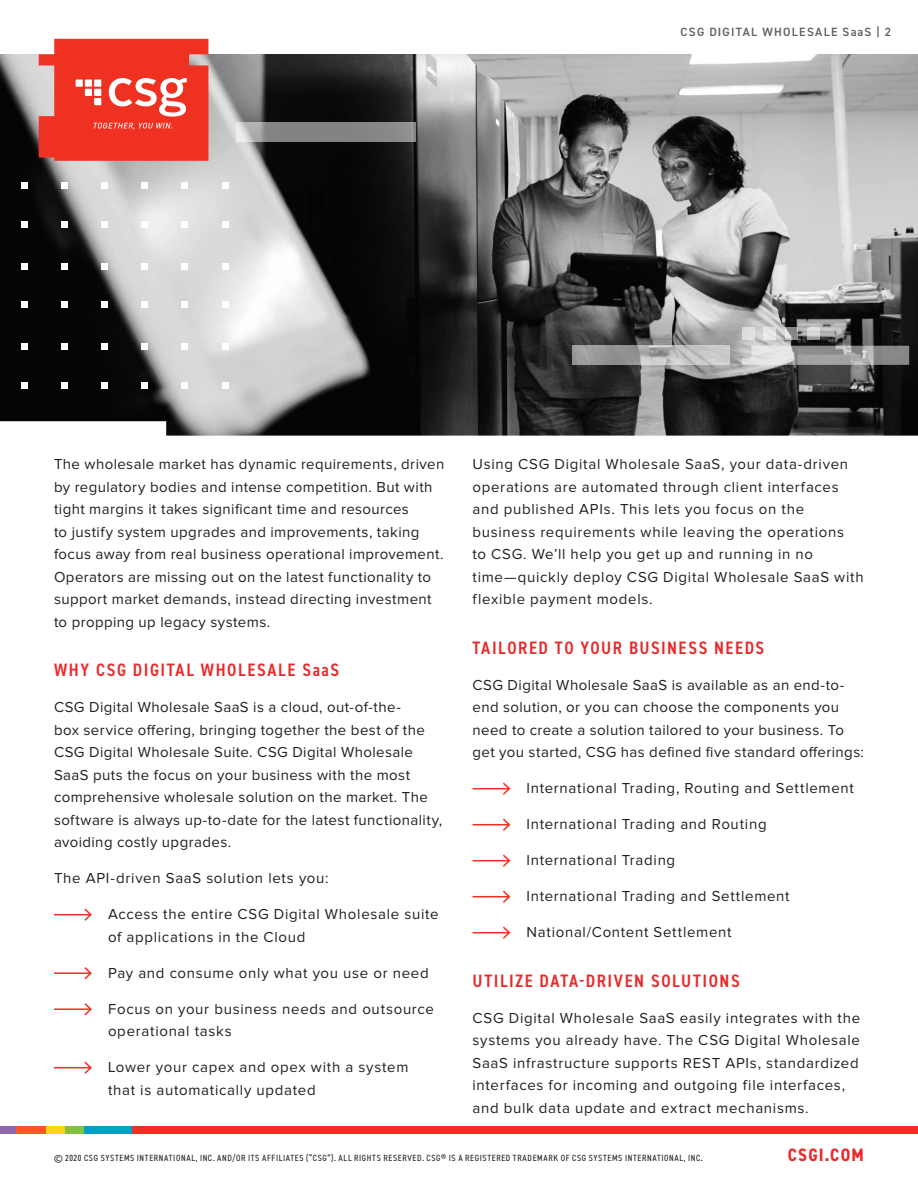
<style>
.page{position:relative;width:918px;height:1188px;background:#fff}
.page>*{position:absolute;margin:0;border:0;box-sizing:border-box;transform-origin:0 0}
.t1{font:600 condensed 18px "DIN2014";letter-spacing:.085em;color:#e9292a}
.t2{font:700 condensed 18px "DIN2014";letter-spacing:.07em;color:#e9292a}
.t3{font:15px/22.5px "Proxima Nova";letter-spacing:.04em;color:#231f20}
.t4{font:600 12px "DIN2014";letter-spacing:.11em;color:#5f5f62}
.t5{font:condensed 9px "DIN2014";letter-spacing:.07em;color:#231f20}
</style>
<div class="page">
<img style="left:0;top:54px;width:918px;height:382px">
<svg style="left:21px;top:182px;width:6px;height:6px"></svg>
<div style="left:61px;top:182px;width:7px;height:6px;background:#fff"></div>
<div style="left:101px;top:182px;width:7px;height:6px;background:#fff"></div>
<div style="left:141px;top:182px;width:7px;height:6px;background:#fff"></div>
<svg style="left:182px;top:182px;width:6px;height:6px"></svg>
<svg style="left:222px;top:182px;width:6px;height:6px"></svg>
<svg style="left:21px;top:221px;width:6px;height:6px"></svg>
<div style="left:61px;top:221px;width:7px;height:6px;background:#fff"></div>
<div style="left:101px;top:221px;width:7px;height:6px;background:#fff"></div>
<div style="left:141px;top:221px;width:7px;height:6px;background:#fff"></div>
<svg style="left:182px;top:221px;width:6px;height:6px"></svg>
<svg style="left:222px;top:221px;width:6px;height:6px"></svg>
<div style="left:21px;top:263px;width:6px;height:7px;background:#fff"></div>
<div style="left:61px;top:263px;width:7px;height:7px;background:#fff"></div>
<div style="left:101px;top:263px;width:7px;height:7px;background:#fff"></div>
<div style="left:141px;top:263px;width:7px;height:7px;background:#fff"></div>
<div style="left:182px;top:263px;width:6px;height:7px;background:#fff"></div>
<div style="left:222px;top:263px;width:6px;height:7px;background:#fff"></div>
<div style="left:21px;top:301px;width:6px;height:7px;background:#fff"></div>
<div style="left:61px;top:301px;width:7px;height:7px;background:#fff"></div>
<div style="left:101px;top:301px;width:7px;height:7px;background:#fff"></div>
<div style="left:141px;top:301px;width:7px;height:7px;background:#fff"></div>
<div style="left:182px;top:301px;width:6px;height:7px;background:#fff"></div>
<div style="left:222px;top:301px;width:6px;height:7px;background:#fff"></div>
<div style="left:21px;top:343px;width:6px;height:7px;background:#fff"></div>
<div style="left:61px;top:343px;width:7px;height:7px;background:#fff"></div>
<div style="left:101px;top:343px;width:7px;height:7px;background:#fff"></div>
<div style="left:141px;top:343px;width:7px;height:7px;background:#fff"></div>
<div style="left:182px;top:343px;width:6px;height:7px;background:#fff"></div>
<div style="left:222px;top:343px;width:6px;height:7px;background:#fff"></div>
<div style="left:21px;top:382px;width:6px;height:7px;background:#fff"></div>
<div style="left:61px;top:382px;width:7px;height:7px;background:#fff"></div>
<div style="left:101px;top:382px;width:7px;height:7px;background:#fff"></div>
<div style="left:141px;top:382px;width:7px;height:7px;background:#fff"></div>
<div style="left:182px;top:382px;width:6px;height:7px;background:#fff"></div>
<div style="left:222px;top:382px;width:6px;height:7px;background:#fff"></div>
<svg style="left:236px;top:122px;width:180px;height:20px;background:#8e8f8e"></svg>
<svg style="left:572px;top:346px;width:157px;height:19px;background:#adadad"></svg>
<svg style="left:742px;top:346px;width:167px;height:19px;background:#adadad"></svg>
<div style="left:742px;top:328px;width:12px;height:12px;background:#dfdfdf"></div>
<div style="left:764px;top:328px;width:12px;height:12px;background:#e7e7e7"></div>
<svg style="left:785px;top:328px;width:13px;height:12px"></svg>
<svg style="left:807px;top:328px;width:12px;height:12px"></svg>
<svg style="left:54px;top:909px;width:38px;height:12px"></svg>
<svg style="left:54px;top:967px;width:38px;height:12px"></svg>
<svg style="left:54px;top:1003px;width:38px;height:12px"></svg>
<svg style="left:54px;top:1062px;width:38px;height:12px"></svg>
<svg style="left:472px;top:783px;width:38px;height:12px"></svg>
<svg style="left:472px;top:819px;width:38px;height:12px"></svg>
<svg style="left:472px;top:855px;width:38px;height:12px"></svg>
<svg style="left:472px;top:891px;width:38px;height:12px"></svg>
<svg style="left:472px;top:927px;width:38px;height:12px"></svg>
<div style="left:0;top:1127px;width:918px;height:7px;background:#ef3122"></div>
<div style="left:83px;top:1127px;width:49px;height:7px;background:#00a3c7"></div>
<div style="left:65px;top:1127px;width:18px;height:7px;background:#81c340"></div>
<div style="left:46px;top:1127px;width:19px;height:7px;background:#fad70f"></div>
<div style="left:15px;top:1127px;width:31px;height:7px;background:#f25b21"></div>
<div style="left:0;top:1127px;width:15px;height:7px;background:#9065ab"></div>
<svg style="left:39px;top:39px;width:169px;height:122px;background:#ee4b3e"></svg>
<p class="t4" style="left:680px;top:24px;width:212px">CSG DIGITAL WHOLESALE SaaS | 2</p>
<p class="t3" style="left:473px;top:454px;width:393px">Using CSG Digital Wholesale SaaS, your data-driven operations are automated through client interfaces and published APIs. This lets you focus on the business requirements while leaving the operations<br>to CSG. We’ll help you get up and running in no time—quickly deploy CSG Digital Wholesale SaaS with flexible payment models.</p>
<p class="t1" style="left:473px;top:636px;width:293px">TAILORED TO YOUR BUSINESS NEEDS</p>
<p class="t3" style="left:472px;top:674px;width:393px">CSG Digital Wholesale SaaS is available as an end-to&shy;end solution, or you can choose the components you need to create a solution tailored to your business. To get you started, CSG has defined five standard offerings:</p>
<p class="t3" style="left:527px;top:778px;width:329px">International Trading, Routing and Settlement</p>
<p class="t3" style="left:527px;top:814px;width:242px">International Trading and Routing</p>
<p class="t3" style="left:527px;top:850px;width:150px">International Trading</p>
<p class="t3" style="left:527px;top:886px;width:265px">International Trading and Settlement</p>
<p class="t3" style="left:527px;top:922px;width:207px">National/Content Settlement</p>
<p class="t1" style="left:473px;top:969px;width:269px">UTILIZE DATA-DRIVEN SOLUTIONS</p>
<p class="t3" style="left:472px;top:1007px;width:389px">CSG Digital Wholesale SaaS easily integrates with the systems you already have. The CSG Digital Wholesale SaaS infrastructure supports REST APIs, standardized interfaces for incoming and outgoing file interfaces, and bulk data update and extract mechanisms.</p>
<p class="t5" style="left:54px;top:1152px;width:650px">© 2020 CSG SYSTEMS INTERNATIONAL, INC. AND/OR ITS AFFILIATES (“CSG”). ALL RIGHTS RESERVED. CSG® IS A REGISTERED TRADEMARK OF CSG SYSTEMS INTERNATIONAL, INC.</p>
<p class="t2" style="left:788px;top:1143px;width:78px">CSGI.COM</p>
<p class="t3" style="left:54px;top:454px;width:392px">The wholesale market has dynamic requirements, driven by regulatory bodies and intense competition. But with tight margins it takes significant time and resources<br>to justify system upgrades and improvements, taking focus away from real business operational improvement.<br>Operators are missing out on the latest functionality to support market demands, instead directing investment to propping up legacy systems.</p>
<p class="t1" style="left:54px;top:658px;width:287px">WHY CSG DIGITAL WHOLESALE SaaS</p>
<p class="t3" style="left:54px;top:697px;width:390px">CSG Digital Wholesale SaaS is a cloud, out-of-the-<br>box service offering, bringing together the best of the CSG Digital Wholesale Suite. CSG Digital Wholesale SaaS puts the focus on your business with the most comprehensive wholesale solution on the market. The software is always up-to-date for the latest functionality, avoiding costly upgrades.</p>
<p class="t3" style="left:54px;top:868px;width:276px">The API-driven SaaS solution lets you:</p>
<p class="t3" style="left:108px;top:904px;width:332px">Access the entire CSG Digital Wholesale suite of applications in the Cloud</p>
<p class="t3" style="left:108px;top:962px;width:322px">Pay and consume only what you use or need</p>
<p class="t3" style="left:108px;top:998px;width:327px">Focus on your business needs and outsource operational tasks</p>
<p class="t3" style="left:108px;top:1057px;width:302px">Lower your capex and opex with a system that is automatically updated</p>
</div>
